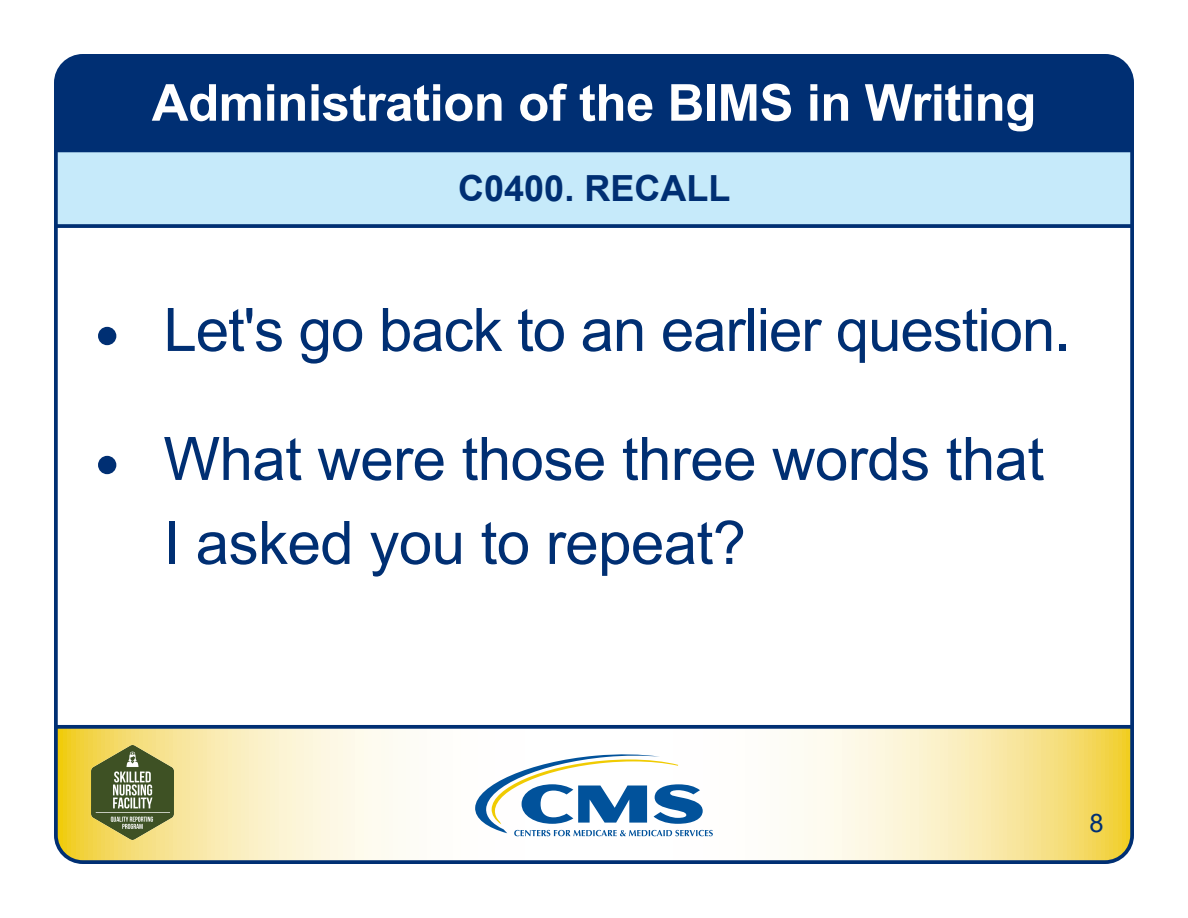
<style>
.page{position:relative;width:1188px;height:918px;background:#fff}
.page>*{position:absolute;margin:0;border:0;box-sizing:border-box;transform-origin:0 0}
.t1{font:60px/84px "Arial";letter-spacing:-.01em;color:#002f73}
.t2{font:700 51px "Arial";letter-spacing:-.01em;color:#fff}
.t3{font:700 36px "Arial";color:#002f73}
.t4{font:25.5px "Arial";color:#002f73}
</style>
<div class="page">
<div style="left:56px;top:56px;width:1076px;height:94px;background:#002f73"></div>
<div style="left:56px;top:150px;width:1076px;height:76px;background:#c6eafa"></div>
<svg style="left:59px;top:729px;width:1070px;height:130px"></svg>
<hr style="left:56px;top:148px;width:1076px;height:4px;background:#002f73">
<svg style="left:59px;top:224px;width:1070px;height:4px;background:#0c3a7b"></svg>
<svg style="left:59px;top:725px;width:1070px;height:4px;background:#113c79"></svg>
<svg style="left:475px;top:754px;width:238px;height:82px"></svg>
<div style="left:54px;top:54px;width:1080px;height:810px;border:4px solid #002f73;border-radius:27px"></div>
<img style="left:91px;top:745px;width:83px;height:94px">
<p class="t2" style="left:152px;top:74px;width:886px">Administration of the BIMS in Writing</p>
<h2 class="t3" style="left:458px;top:168px;width:274px">C0400. RECALL</h2>
<p class="t1" style="left:95px;top:288px;width:977px">• Let's go back to an earlier question.</p>
<p class="t1" style="left:163px;top:417px;width:882px;text-indent:-68px">• What were those three words that<br>I asked you to repeat?</p>
<p class="t4" style="left:1089px;top:805px;width:16px">8</p>
</div>
